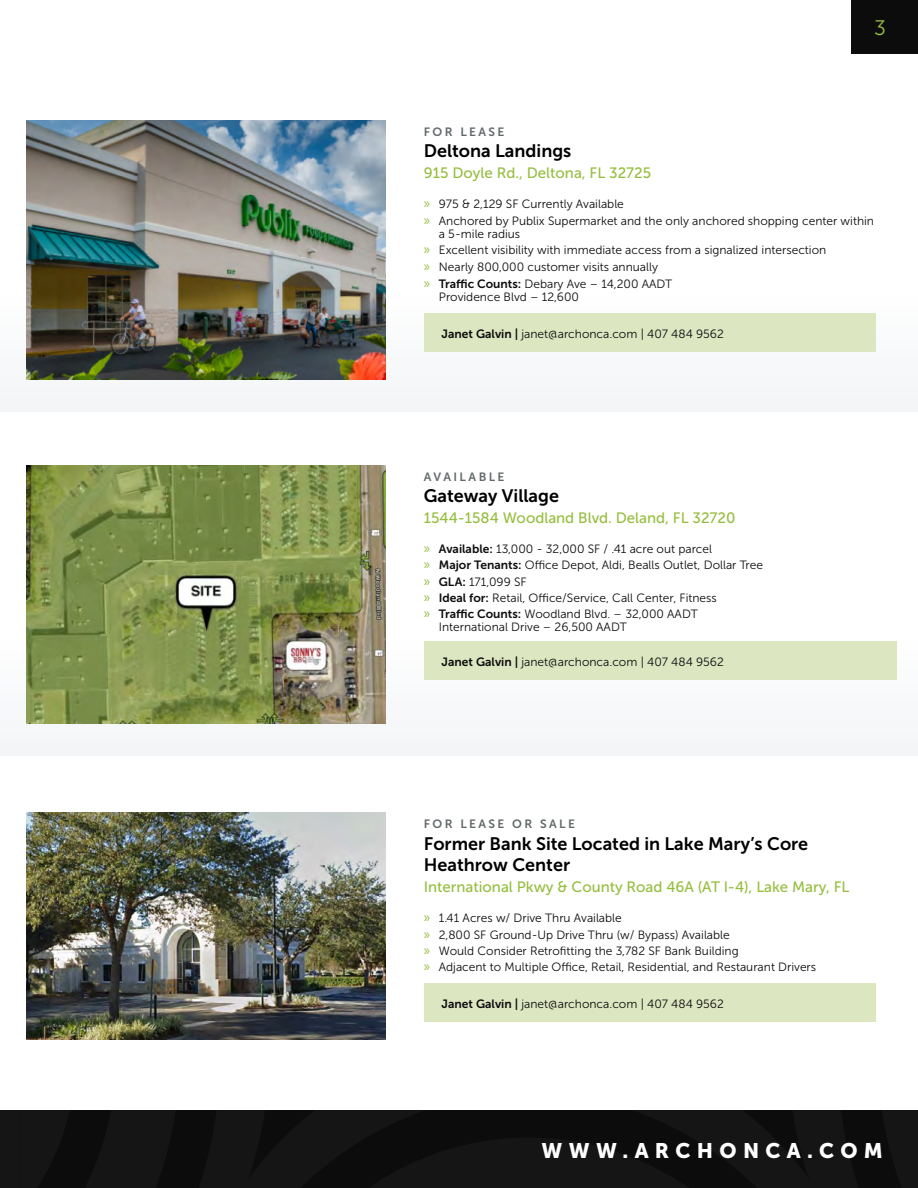
<style>
.page{position:relative;width:918px;height:1188px;background:#fff}
.page>*{position:absolute;margin:0;border:0;box-sizing:border-box;transform-origin:0 0}
.t1{font:21px "Museo Sans 900";letter-spacing:.3em;color:#fff}
.t2{font:21px "Museo Sans 300";color:#96be3e}
.t3{font:18px/21.6px "Museo Sans 700";color:#000}
.t4{font:15px "Museo Sans 500";color:#96be3e}
.t5{font:12px/16.2px "Museo Sans 300";color:#0d0c0d}
.t6{font:12px "Museo Sans 700";letter-spacing:.2em;color:#63696b}
.s1{font-family:"Myriad Pro";font-size:15px;color:#96be3e}
.s2{font-family:"Museo Sans 700"}
</style>
<div class="page">
<svg style="left:20px;top:1110px;width:898px;height:78px;background:#111112"></svg>
<div style="left:0;top:1110px;width:20px;height:78px;background:#151516"></div>
<img style="left:27px;top:465px;width:359px;height:258px">
<div style="left:424px;top:641px;width:472px;height:38px;background:#dce6c0"></div>
<img style="left:27px;top:813px;width:359px;height:227px">
<div style="left:852px;top:0;width:66px;height:53px;background:#0d0c0d"></div>
<img style="left:27px;top:121px;width:359px;height:259px">
<div style="left:424px;top:314px;width:451px;height:38px;background:#dce6c0"></div>
<div style="left:424px;top:983px;width:451px;height:39px;background:#dce6c0"></div>
<h1 class="t2" style="left:874px;top:17px;width:13px">3</h1>
<p class="t6" style="left:424px;top:125px;width:82px">FOR LEASE</p>
<h2 class="t3" style="left:424px;top:140px;width:149px">Deltona Landings</h2>
<p class="t4" style="left:424px;top:165px;width:229px">915 Doyle Rd., Deltona, FL 32725</p>
<p class="t5" style="left:424px;top:196px;width:452px"><span class="s1">»</span> 975 &amp; 2,129 SF Currently Available<br><span class="s1">»</span> Anchored by Publix Supermarket and the only anchored shopping center within</p>
<p class="t5" style="left:424px;top:226px;width:404px;text-indent:15px">a 5-mile radius<br><span class="s1">»</span> Excellent visibility with immediate access from a signalized intersection <span class="s1">»</span> Nearly 800,000 customer visits annually<br><span class="s1">»</span> <span class="s2">Traffic Counts:</span> Debary Ave – 14,200 AADT</p>
<p class="t5" style="left:439px;top:289px;width:142px">Providence Blvd – 12,600</p>
<p class="t5" style="left:442px;top:326px;width:284px"><span class="s2">Janet Galvin |</span> janet@archonca.com | 407 484 9562</p>
<p class="t6" style="left:424px;top:470px;width:82px">AVAILABLE</p>
<h2 class="t3" style="left:424px;top:485px;width:137px">Gateway Village</h2>
<p class="t4" style="left:424px;top:510px;width:313px">1544-1584 Woodland Blvd. Deland, FL 32720</p>
<p class="t5" style="left:424px;top:541px;width:341px"><span class="s1">»</span> <span class="s2">Available:</span> 13,000 - 32,000 SF / .41 acre out parcel<br><span class="s1">»</span> <span class="s2">Major Tenants:</span> Office Depot, Aldi, Bealls Outlet, Dollar Tree <span class="s1">»</span> <span class="s2">GLA:</span> 171,099 SF<br><span class="s1">»</span> <span class="s2">Ideal for:</span> Retail, Office/Service, Call Center, Fitness<br><span class="s1">»</span> <span class="s2">Traffic Counts:</span> Woodland Blvd. – 32,000 AADT</p>
<p class="t5" style="left:439px;top:619px;width:189px">International Drive – 26,500 AADT</p>
<p class="t5" style="left:442px;top:654px;width:284px"><span class="s2">Janet Galvin |</span> janet@archonca.com | 407 484 9562</p>
<p class="t6" style="left:424px;top:817px;width:153px">FOR LEASE OR SALE</p>
<h2 class="t3" style="left:424px;top:833px;width:386px">Former Bank Site Located in Lake Mary’s Core<br>Heathrow Center</h2>
<p class="t4" style="left:424px;top:879px;width:427px">International Pkwy &amp; County Road 46A (AT I-4), Lake Mary, FL</p>
<p class="t5" style="left:424px;top:910px;width:394px"><span class="s1">»</span> 1.41 Acres w/ Drive Thru Available<br><span class="s1">»</span> 2,800 SF Ground-Up Drive Thru (w/ Bypass) Available<br><span class="s1">»</span> Would Consider Retrofitting the 3,782 SF Bank Building<br><span class="s1">»</span> Adjacent to Multiple Office, Retail, Residential, and Restaurant Drivers</p>
<p class="t5" style="left:442px;top:996px;width:284px"><span class="s2">Janet Galvin |</span> janet@archonca.com | 407 484 9562</p>
<h1 class="t1" style="left:542px;top:1139px;width:343px">WWW.ARCHONCA.COM</h1>
</div>
